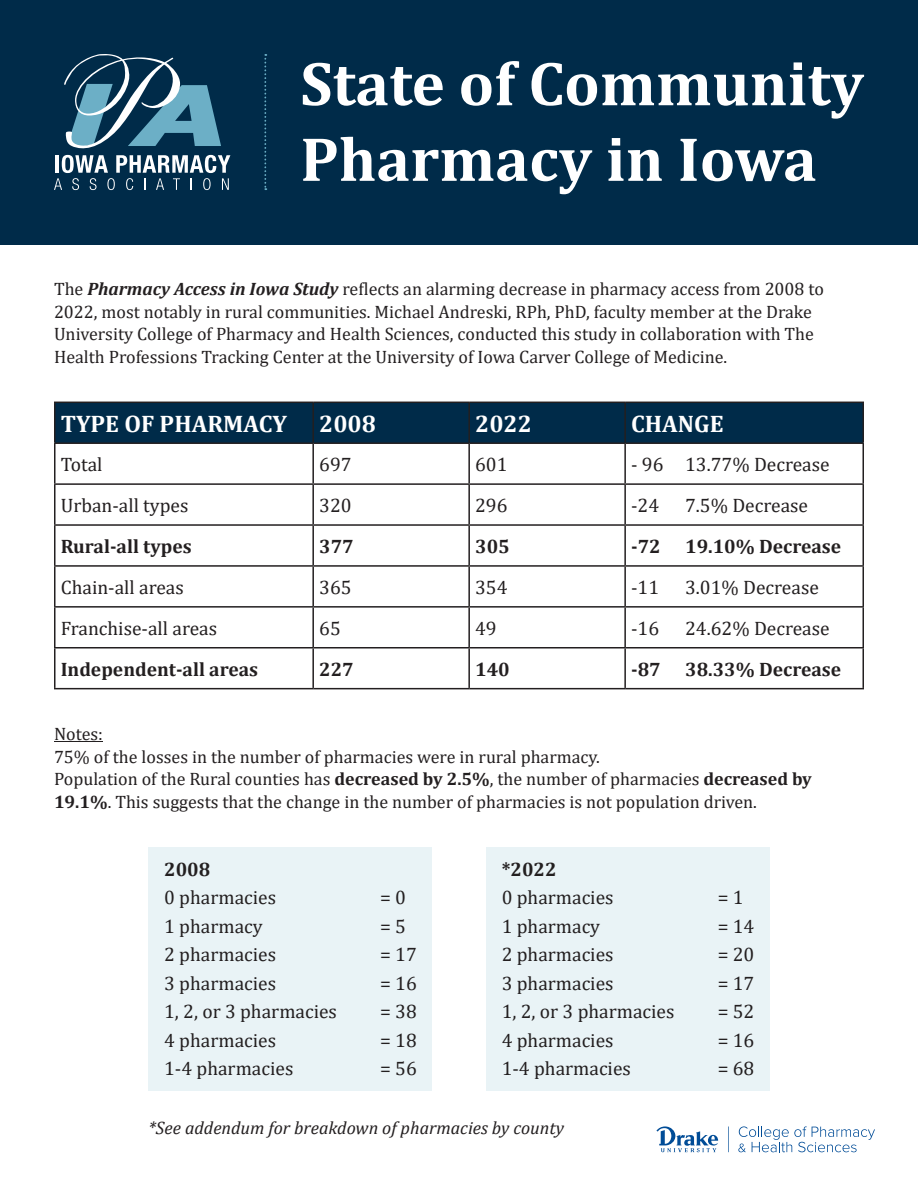
<style>
.page{position:relative;width:918px;height:1188px;background:#fff}
.page>*{position:absolute;margin:0;border:0;box-sizing:border-box;transform-origin:0 0}
.t1{font:700 63px/75.6px "Cambria";color:#fff}
.t2{font:700 24px "Cambria";color:#fff}
.t3{font:19.5px "Cambria";color:#231f20}
.t4{font:700 19.5px "Cambria";color:#231f20}
.t5{font:18px/22.5px "Cambria";color:#231f20}
.t6{font:italic 18px "Cambria";color:#231f20}
.s1{font-weight:700;font-style:italic}
.s2{font-weight:700}
</style>
<div class="page">
<div style="left:148px;top:847px;width:284px;height:244px;background:#e9f3f6"></div>
<div style="left:486px;top:847px;width:284px;height:244px;background:#e9f3f6"></div>
<div style="left:0;top:0;width:918px;height:244px;background:#002b49"></div>
<svg style="left:54px;top:54px;width:176px;height:136px"></svg>
<svg style="left:264px;top:54px;width:2px;height:136px"></svg>
<div style="left:56px;top:403px;width:806px;height:39px;background:#002b49"></div>
<hr style="left:54px;top:402px;width:259px;height:1px;background:#231f20">
<hr style="left:54px;top:403px;width:2px;height:39px;background:#231f20">
<hr style="left:313px;top:402px;width:156px;height:1px;background:#231f20">
<hr style="left:312px;top:403px;width:2px;height:39px;background:#231f20">
<hr style="left:469px;top:402px;width:156px;height:1px;background:#231f20">
<hr style="left:468px;top:403px;width:2px;height:39px;background:#231f20">
<hr style="left:625px;top:402px;width:239px;height:1px;background:#231f20">
<hr style="left:624px;top:403px;width:2px;height:39px;background:#231f20">
<hr style="left:862px;top:403px;width:2px;height:39px;background:#231f20">
<hr style="left:54px;top:442px;width:259px;height:2px;background:#231f20">
<hr style="left:54px;top:444px;width:2px;height:39px;background:#231f20">
<hr style="left:313px;top:442px;width:156px;height:2px;background:#231f20">
<hr style="left:312px;top:444px;width:2px;height:39px;background:#231f20">
<hr style="left:469px;top:442px;width:156px;height:2px;background:#231f20">
<hr style="left:468px;top:444px;width:2px;height:39px;background:#231f20">
<hr style="left:625px;top:442px;width:239px;height:2px;background:#231f20">
<hr style="left:624px;top:444px;width:2px;height:39px;background:#231f20">
<hr style="left:862px;top:444px;width:2px;height:39px;background:#231f20">
<hr style="left:54px;top:483px;width:259px;height:2px;background:#231f20">
<hr style="left:54px;top:485px;width:2px;height:39px;background:#231f20">
<hr style="left:313px;top:483px;width:156px;height:2px;background:#231f20">
<hr style="left:312px;top:485px;width:2px;height:39px;background:#231f20">
<hr style="left:469px;top:483px;width:156px;height:2px;background:#231f20">
<hr style="left:468px;top:485px;width:2px;height:39px;background:#231f20">
<hr style="left:625px;top:483px;width:239px;height:2px;background:#231f20">
<hr style="left:624px;top:485px;width:2px;height:39px;background:#231f20">
<hr style="left:862px;top:485px;width:2px;height:39px;background:#231f20">
<hr style="left:54px;top:524px;width:259px;height:2px;background:#231f20">
<hr style="left:54px;top:526px;width:2px;height:39px;background:#231f20">
<hr style="left:313px;top:524px;width:156px;height:2px;background:#231f20">
<hr style="left:312px;top:526px;width:2px;height:39px;background:#231f20">
<hr style="left:469px;top:524px;width:156px;height:2px;background:#231f20">
<hr style="left:468px;top:526px;width:2px;height:39px;background:#231f20">
<hr style="left:625px;top:524px;width:239px;height:2px;background:#231f20">
<hr style="left:624px;top:526px;width:2px;height:39px;background:#231f20">
<hr style="left:862px;top:526px;width:2px;height:39px;background:#231f20">
<hr style="left:54px;top:565px;width:259px;height:2px;background:#231f20">
<hr style="left:54px;top:567px;width:2px;height:39px;background:#231f20">
<hr style="left:313px;top:565px;width:156px;height:2px;background:#231f20">
<hr style="left:312px;top:567px;width:2px;height:39px;background:#231f20">
<hr style="left:469px;top:565px;width:156px;height:2px;background:#231f20">
<hr style="left:468px;top:567px;width:2px;height:39px;background:#231f20">
<hr style="left:625px;top:565px;width:239px;height:2px;background:#231f20">
<hr style="left:624px;top:567px;width:2px;height:39px;background:#231f20">
<hr style="left:862px;top:567px;width:2px;height:39px;background:#231f20">
<hr style="left:54px;top:606px;width:259px;height:2px;background:#231f20">
<hr style="left:54px;top:608px;width:2px;height:39px;background:#231f20">
<hr style="left:313px;top:606px;width:156px;height:2px;background:#231f20">
<hr style="left:312px;top:608px;width:2px;height:39px;background:#231f20">
<hr style="left:469px;top:606px;width:156px;height:2px;background:#231f20">
<hr style="left:468px;top:608px;width:2px;height:39px;background:#231f20">
<hr style="left:625px;top:606px;width:239px;height:2px;background:#231f20">
<hr style="left:624px;top:608px;width:2px;height:39px;background:#231f20">
<hr style="left:862px;top:608px;width:2px;height:39px;background:#231f20">
<hr style="left:54px;top:647px;width:259px;height:2px;background:#231f20">
<hr style="left:54px;top:649px;width:2px;height:39px;background:#231f20">
<hr style="left:313px;top:647px;width:156px;height:2px;background:#231f20">
<hr style="left:312px;top:649px;width:2px;height:39px;background:#231f20">
<hr style="left:469px;top:647px;width:156px;height:2px;background:#231f20">
<hr style="left:468px;top:649px;width:2px;height:39px;background:#231f20">
<hr style="left:625px;top:647px;width:239px;height:2px;background:#231f20">
<hr style="left:624px;top:649px;width:2px;height:39px;background:#231f20">
<hr style="left:862px;top:649px;width:2px;height:39px;background:#231f20">
<hr style="left:54px;top:688px;width:259px;height:1px;background:#231f20">
<hr style="left:313px;top:688px;width:156px;height:1px;background:#231f20">
<hr style="left:469px;top:688px;width:156px;height:1px;background:#231f20">
<hr style="left:625px;top:688px;width:239px;height:1px;background:#231f20">
<hr style="left:54px;top:741px;width:49px;height:1px;background:#231f20">
<svg style="left:738px;top:1126px;width:137px;height:26px"></svg>
<svg style="left:656px;top:1126px;width:62px;height:26px"></svg>
<svg style="left:728px;top:1127px;width:1px;height:25px"></svg>
<p class="t1" style="left:300px;top:44px;width:565px">State of Community<br>Pharmacy in Iowa</p>
<p class="t5" style="left:54px;top:278px;width:771px">The <span class="s1">Pharmacy Access in Iowa Study</span> reflects an alarming decrease in pharmacy access from 2008 to<br>2022, most notably in rural communities. Michael Andreski, RPh, PhD, faculty member at the Drake</p>
<p class="t5" style="left:54px;top:323px;width:762px">University College of Pharmacy and Health Sciences, conducted this study in collaboration with The<br>Health Professions Tracking Center at the University of Iowa Carver College of Medicine.</p>
<p class="t2" style="left:61px;top:407px;width:228px">TYPE OF PHARMACY</p>
<p class="t2" style="left:319px;top:407px;width:58px">2008</p>
<p class="t2" style="left:475px;top:407px;width:58px">2022</p>
<p class="t2" style="left:631px;top:407px;width:94px">CHANGE</p>
<p class="t3" style="left:61px;top:453px;width:43px">Total</p>
<p class="t3" style="left:319px;top:453px;width:34px">697</p>
<p class="t3" style="left:475px;top:453px;width:34px">601</p>
<p class="t3" style="left:631px;top:453px;width:200px">- 96 13.77% Decrease</p>
<p class="t3" style="left:61px;top:494px;width:129px">Urban-all types</p>
<p class="t3" style="left:319px;top:494px;width:34px">320</p>
<p class="t3" style="left:475px;top:494px;width:34px">296</p>
<p class="t3" style="left:631px;top:494px;width:30px">-24</p>
<p class="t3" style="left:685px;top:494px;width:124px">7.5% Decrease</p>
<p class="t4" style="left:61px;top:533px;width:132px">Rural-all types</p>
<p class="t4" style="left:319px;top:533px;width:36px">377</p>
<p class="t4" style="left:475px;top:533px;width:36px">305</p>
<p class="t4" style="left:631px;top:533px;width:212px">-72 19.10% Decrease</p>
<p class="t3" style="left:61px;top:576px;width:125px">Chain-all areas</p>
<p class="t3" style="left:319px;top:576px;width:34px">365</p>
<p class="t3" style="left:475px;top:576px;width:34px">354</p>
<p class="t3" style="left:631px;top:576px;width:30px">-11</p>
<p class="t3" style="left:685px;top:576px;width:135px">3.01% Decrease</p>
<p class="t3" style="left:61px;top:617px;width:158px">Franchise-all areas</p>
<p class="t3" style="left:319px;top:617px;width:23px">65</p>
<p class="t3" style="left:475px;top:617px;width:23px">49</p>
<p class="t3" style="left:631px;top:617px;width:30px">-16</p>
<p class="t3" style="left:685px;top:617px;width:146px">24.62% Decrease</p>
<p class="t4" style="left:61px;top:655px;width:199px">Independent-all areas</p>
<p class="t4" style="left:319px;top:655px;width:36px">227</p>
<p class="t4" style="left:475px;top:655px;width:36px">140</p>
<p class="t4" style="left:631px;top:655px;width:212px">-87 38.33% Decrease</p>
<p class="t5" style="left:54px;top:723px;width:51px">Notes:</p>
<p class="t5" style="left:54px;top:745px;width:547px">75% of the losses in the number of pharmacies were in rural pharmacy.</p>
<p class="t5" style="left:54px;top:768px;width:759px">Population of the Rural counties has <span class="s2">decreased by 2.5%</span>, the number of pharmacies <span class="s2">decreased by<br>19.1%</span>. This suggests that the change in the number of pharmacies is not population driven.</p>
<p class="t4" style="left:164px;top:855px;width:48px">2008</p>
<p class="t3" style="left:164px;top:886px;width:113px">0 pharmacies</p>
<p class="t3" style="left:380px;top:886px;width:27px">= 0</p>
<p class="t3" style="left:164px;top:914px;width:100px">1 pharmacy</p>
<p class="t3" style="left:380px;top:914px;width:27px">= 5</p>
<p class="t3" style="left:164px;top:943px;width:113px">2 pharmacies</p>
<p class="t3" style="left:380px;top:943px;width:38px">= 17</p>
<p class="t3" style="left:164px;top:971px;width:113px">3 pharmacies</p>
<p class="t3" style="left:380px;top:971px;width:38px">= 16</p>
<p class="t3" style="left:164px;top:1000px;width:174px">1, 2, or 3 pharmacies</p>
<p class="t3" style="left:380px;top:1000px;width:38px">= 38</p>
<p class="t3" style="left:164px;top:1028px;width:113px">4 pharmacies</p>
<p class="t3" style="left:380px;top:1028px;width:38px">= 18</p>
<p class="t3" style="left:164px;top:1057px;width:131px">1-4 pharmacies</p>
<p class="t3" style="left:380px;top:1057px;width:38px">= 56</p>
<p class="t4" style="left:502px;top:855px;width:57px">*2022</p>
<p class="t3" style="left:502px;top:886px;width:113px">0 pharmacies</p>
<p class="t3" style="left:718px;top:886px;width:27px">= 1</p>
<p class="t3" style="left:502px;top:914px;width:100px">1 pharmacy</p>
<p class="t3" style="left:718px;top:914px;width:38px">= 14</p>
<p class="t3" style="left:502px;top:943px;width:113px">2 pharmacies</p>
<p class="t3" style="left:718px;top:943px;width:38px">= 20</p>
<p class="t3" style="left:502px;top:971px;width:113px">3 pharmacies</p>
<p class="t3" style="left:718px;top:971px;width:38px">= 17</p>
<p class="t3" style="left:502px;top:1000px;width:174px">1, 2, or 3 pharmacies</p>
<p class="t3" style="left:718px;top:1000px;width:38px">= 52</p>
<p class="t3" style="left:502px;top:1028px;width:113px">4 pharmacies</p>
<p class="t3" style="left:718px;top:1028px;width:38px">= 16</p>
<p class="t3" style="left:502px;top:1057px;width:131px">1-4 pharmacies</p>
<p class="t3" style="left:718px;top:1057px;width:38px">= 68</p>
<p class="t6" style="left:148px;top:1115px;width:417px">*See addendum for breakdown of pharmacies by county</p>
</div>
